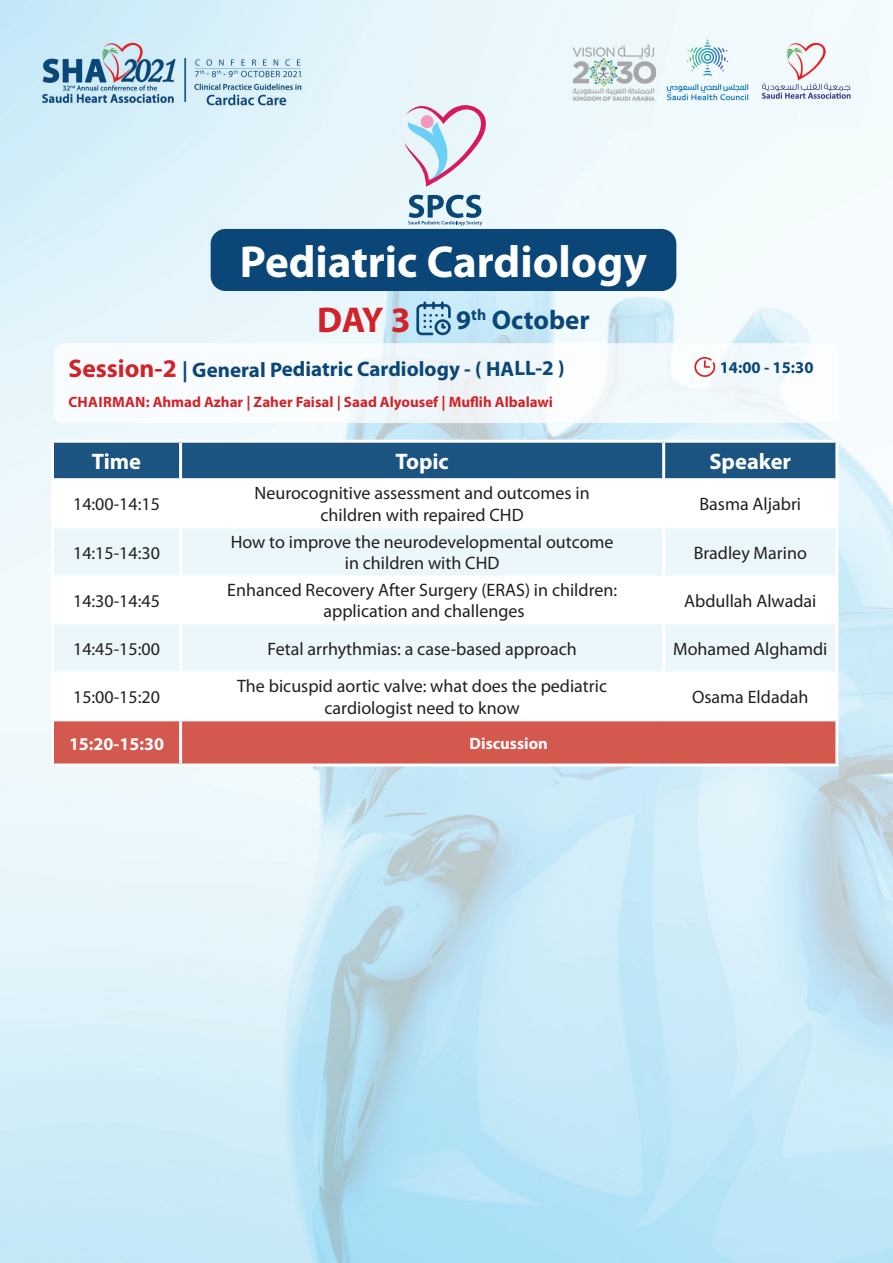
<style>
.page{position:relative;width:893px;height:1263px;background:#fff}
.page>*{position:absolute;margin:0;border:0;box-sizing:border-box;transform-origin:0 0}
.t1{font:700 45px "Myriad Pro";color:#fff}
.t2{font:700 36px "Myriad Pro";color:#d1232a}
.t3{font:700 27px "Myriad Pro";color:#0a4778}
.t4{font:700 22.5px "Myriad Pro";color:#fff}
.t5{font:700 21px "Myriad Pro";letter-spacing:-.005em;color:#0a4778}
.t6{font:18px/21.6px "Myriad Pro";color:#231f20;text-align:center}
.t7{font:700 18px "Myriad Pro";color:#fff}
.t8{font:700 16.5px "Myriad Pro";color:#0a4778}
.t9{font:700 16.5px "Myriad Pro";color:#fff}
.t10{font:700 15.75px "Myriad Pro";color:#0a4778}
.t11{font:700 15px "Myriad Pro";color:#d1232a}
.s1{font-size:27px}
.s2{font-size:25.5px;color:#d1232a}
</style>
<div class="page">
<img style="left:0;top:0;width:893px;height:1263px">
<div style="left:211px;top:229px;width:465px;height:62px;background:#0a4778;border-radius:15px"></div>
<div style="left:54px;top:343px;width:785px;height:80px;background:#fff;border-radius:9px"></div>
<svg style="left:416px;top:301px;width:35px;height:34px"></svg>
<svg style="left:694px;top:357px;width:21px;height:20px"></svg>
<div style="left:54px;top:443px;width:781px;height:35px;background:#1b5381"></div>
<svg style="left:54px;top:480px;width:781px;height:240px"></svg>
<div style="left:54px;top:528px;width:781px;height:47px;background:#ebf7fa"></div>
<div style="left:54px;top:624px;width:781px;height:47px;background:#ebf7fa"></div>
<div style="left:54px;top:721px;width:781px;height:42px;background:#d3584e"></div>
<hr style="left:54px;top:478px;width:125px;height:2px;background:#fff">
<hr style="left:182px;top:478px;width:480px;height:2px;background:#fff">
<hr style="left:665px;top:478px;width:170px;height:2px;background:#fff">
<hr style="left:54px;top:527px;width:125px;height:1px;background:#fff">
<hr style="left:182px;top:527px;width:480px;height:1px;background:#fff">
<hr style="left:665px;top:527px;width:170px;height:1px;background:#fff">
<hr style="left:54px;top:575px;width:125px;height:2px;background:#fff">
<hr style="left:182px;top:575px;width:480px;height:2px;background:#fff">
<hr style="left:665px;top:575px;width:170px;height:2px;background:#fff">
<hr style="left:54px;top:623px;width:125px;height:1px;background:#fff">
<hr style="left:182px;top:623px;width:480px;height:1px;background:#fff">
<hr style="left:665px;top:623px;width:170px;height:1px;background:#fff">
<hr style="left:51px;top:440px;width:130px;height:3px;background:#fff">
<hr style="left:51px;top:443px;width:3px;height:36px;background:#fff">
<hr style="left:181px;top:440px;width:483px;height:3px;background:#fff">
<hr style="left:179px;top:443px;width:3px;height:36px;background:#fff">
<hr style="left:664px;top:440px;width:174px;height:3px;background:#fff">
<hr style="left:662px;top:443px;width:3px;height:36px;background:#fff">
<hr style="left:835px;top:443px;width:3px;height:36px;background:#fff">
<hr style="left:51px;top:479px;width:3px;height:48px;background:#fff">
<hr style="left:179px;top:479px;width:3px;height:48px;background:#fff">
<hr style="left:662px;top:479px;width:3px;height:48px;background:#fff">
<hr style="left:835px;top:479px;width:3px;height:48px;background:#fff">
<hr style="left:51px;top:527px;width:3px;height:49px;background:#fff">
<hr style="left:179px;top:527px;width:3px;height:49px;background:#fff">
<hr style="left:662px;top:527px;width:3px;height:49px;background:#fff">
<hr style="left:835px;top:527px;width:3px;height:49px;background:#fff">
<hr style="left:51px;top:576px;width:3px;height:48px;background:#fff">
<hr style="left:179px;top:576px;width:3px;height:48px;background:#fff">
<hr style="left:662px;top:576px;width:3px;height:48px;background:#fff">
<hr style="left:835px;top:576px;width:3px;height:48px;background:#fff">
<hr style="left:51px;top:624px;width:3px;height:48px;background:#fff">
<hr style="left:179px;top:624px;width:3px;height:47px;background:#fff">
<hr style="left:662px;top:624px;width:3px;height:47px;background:#fff">
<hr style="left:835px;top:624px;width:3px;height:48px;background:#fff">
<hr style="left:51px;top:721px;width:3px;height:42px;background:#fff">
<hr style="left:179px;top:721px;width:3px;height:42px;background:#fff">
<hr style="left:835px;top:721px;width:3px;height:42px;background:#fff">
<hr style="left:51px;top:763px;width:130px;height:3px;background:#fff">
<hr style="left:181px;top:763px;width:483px;height:3px;background:#fff">
<hr style="left:664px;top:763px;width:174px;height:3px;background:#fff">
<hr style="left:51px;top:672px;width:3px;height:49px;background:#fff">
<hr style="left:54px;top:671px;width:127px;height:2px;background:#fff">
<hr style="left:181px;top:671px;width:483px;height:2px;background:#fff">
<hr style="left:664px;top:671px;width:171px;height:2px;background:#fff">
<hr style="left:179px;top:673px;width:3px;height:47px;background:#fff">
<hr style="left:662px;top:673px;width:3px;height:47px;background:#fff">
<hr style="left:835px;top:672px;width:3px;height:49px;background:#fff">
<hr style="left:54px;top:720px;width:127px;height:1px;background:#fff">
<hr style="left:181px;top:720px;width:483px;height:1px;background:#fff">
<hr style="left:664px;top:720px;width:171px;height:1px;background:#fff">
<svg style="left:404px;top:101px;width:85px;height:86px"></svg>
<svg style="left:408px;top:195px;width:74px;height:30px"></svg>
<h1 class="t1" style="left:240px;top:232px;width:408px">Pediatric Cardiology</h1>
<h2 class="t2" style="left:317px;top:296px;width:95px">DAY 3</h2>
<h3 class="t3" style="left:492px;top:302px;width:100px">October</h3>
<p class="t10" style="left:456px;top:304px;width:31px"><span class="s1">9</span>th</p>
<p class="t5" style="left:68px;top:355px;width:498px"><span class="s2">Session-2</span> | General Pediatric Cardiology - ( HALL-2 )</p>
<p class="t11" style="left:68px;top:392px;width:486px">CHAIRMAN: Ahmad Azhar | Zaher Faisal | Saad Alyousef | Muflih Albalawi</p>
<p class="t8" style="left:720px;top:356px;width:95px">14:00 - 15:30</p>
<p class="t4" style="left:92px;top:446px;width:51px">Time</p>
<p class="t4" style="left:395px;top:446px;width:55px">Topic</p>
<p class="t4" style="left:709px;top:446px;width:83px">Speaker</p>
<p class="t6" style="left:73px;top:493px;width:88px">14:00-14:15</p>
<p class="t6" style="left:255px;top:482px;width:337px">Neurocognitive assessment and outcomes in children with repaired CHD</p>
<p class="t6" style="left:699px;top:493px;width:103px">Basma Aljabri</p>
<p class="t6" style="left:73px;top:541px;width:88px">14:15-14:30</p>
<p class="t6" style="left:231px;top:531px;width:384px">How to improve the neurodevelopmental outcome in children with CHD</p>
<p class="t6" style="left:694px;top:541px;width:115px">Bradley Marino</p>
<p class="t6" style="left:73px;top:589px;width:88px">14:30-14:45</p>
<p class="t6" style="left:227px;top:579px;width:391px">Enhanced Recovery After Surgery (ERAS) in children: application and challenges</p>
<p class="t6" style="left:684px;top:589px;width:134px">Abdullah Alwadai</p>
<p class="t6" style="left:73px;top:637px;width:88px">14:45-15:00</p>
<p class="t6" style="left:268px;top:637px;width:311px">Fetal arrhythmias: a case-based approach</p>
<p class="t6" style="left:673px;top:637px;width:156px">Mohamed Alghamdi</p>
<p class="t6" style="left:73px;top:686px;width:88px">15:00-15:20</p>
<p class="t6" style="left:237px;top:675px;width:371px">The bicuspid aortic valve: what does the pediatric cardiologist need to know</p>
<p class="t6" style="left:692px;top:686px;width:118px">Osama Eldadah</p>
<p class="t7" style="left:69px;top:732px;width:97px">15:20-15:30</p>
<p class="t9" style="left:470px;top:733px;width:80px">Discussion</p>
</div>
